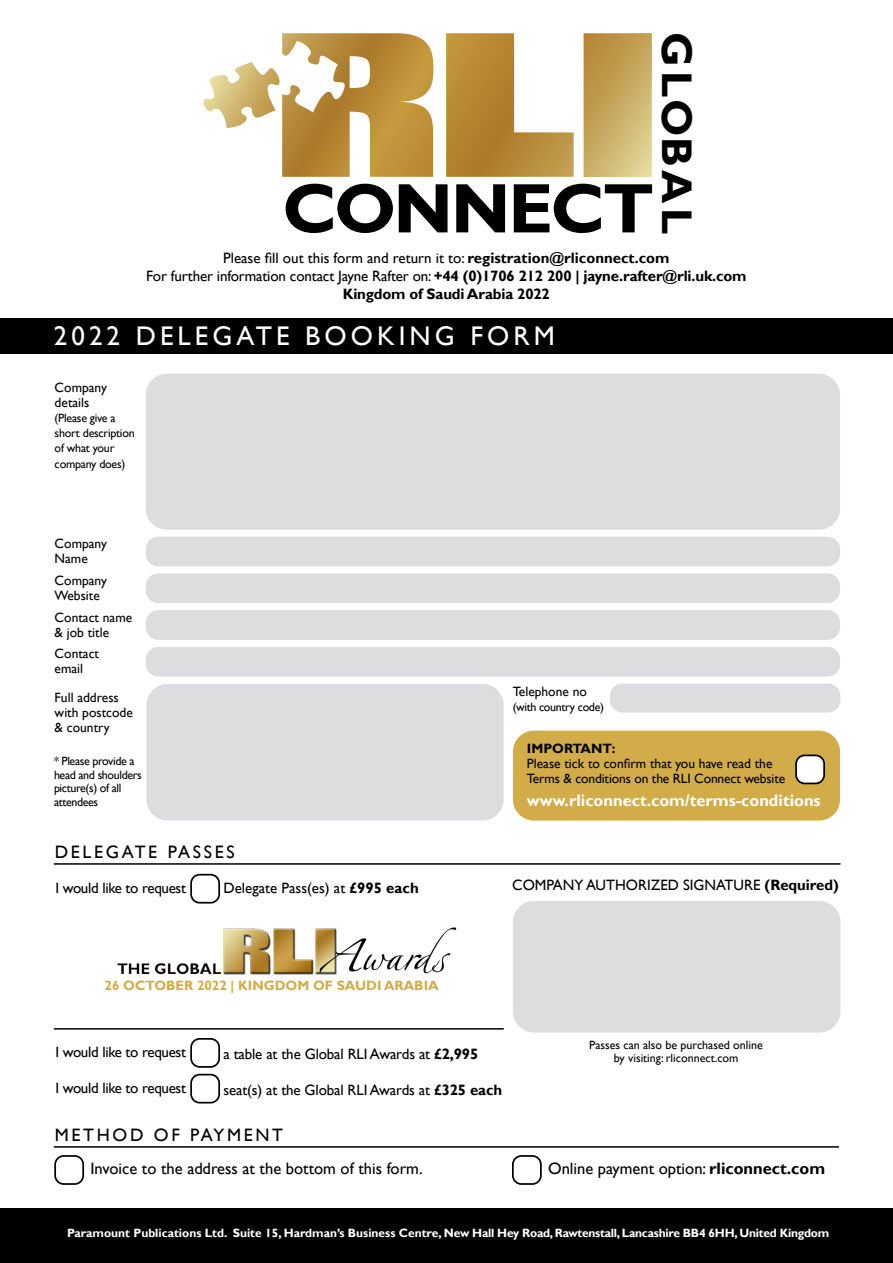
<style>
.page{position:relative;width:893px;height:1263px;background:#fff}
.page>*{position:absolute;margin:0;border:0;box-sizing:border-box;transform-origin:0 0}
.t1{font:700 70.5px "Gill Sans";letter-spacing:-.03em;color:#000}
.t2{font:700 42.9px "Gill Sans";letter-spacing:.065em;color:#000}
.t3{font:27px "Gill Sans";letter-spacing:.15em;color:#fff}
.t4{font:18px "Gill Sans";letter-spacing:.15em;color:#000}
.t5{font:16.5px "Gill Sans";color:#000}
.t6{font:700 16.5px "Gill Sans";color:#fff}
.t7{font:15px "Gill Sans";letter-spacing:-.01em;color:#000}
.t8{font:700 15px/18px "Gill Sans";letter-spacing:-.01em;color:#000;text-align:center}
.t9{font:13.5px/15px "Gill Sans";color:#000}
.t10{font:700 13.5px "Gill Sans";color:#d1ac49}
.t11{font:700 13.5px "Gill Sans";color:#000}
.t12{font:12px/15px "Gill Sans";letter-spacing:-.02em;color:#000}
.t13{font:700 12px "Gill Sans";letter-spacing:-.02em;color:#fff}
.t14{font:12px/13.5px "Gill Sans";color:#000;text-align:center}
.s1{font-weight:400}
.s2{font-weight:700}
</style>
<div class="page">
<div style="left:146px;top:374px;width:694px;height:156px;background:#dcddde;border-radius:21px"></div>
<div style="left:0;top:1209px;width:893px;height:54px;background:#000"></div>
<div style="left:0;top:318px;width:893px;height:36px;background:#000"></div>
<div style="left:146px;top:537px;width:694px;height:29px;background:#dcddde;border-radius:13px"></div>
<div style="left:146px;top:573px;width:694px;height:30px;background:#dcddde;border-radius:13px"></div>
<div style="left:146px;top:610px;width:694px;height:30px;background:#dcddde;border-radius:13px"></div>
<div style="left:146px;top:647px;width:694px;height:30px;background:#dcddde;border-radius:13px"></div>
<div style="left:513px;top:731px;width:327px;height:90px;background:#d1ac49;border-radius:21px"></div>
<div style="left:796px;top:755px;width:28px;height:28px;background:#fff;border-radius:9px"></div>
<div style="left:795px;top:754px;width:30px;height:30px;border:2px solid #000;border-radius:9px"></div>
<div style="left:146px;top:684px;width:358px;height:137px;background:#dcddde;border-radius:21px"></div>
<div style="left:610px;top:683px;width:230px;height:30px;background:#dcddde;border-radius:13px"></div>
<hr style="left:54px;top:863px;width:786px;height:2px;background:#000">
<div style="left:513px;top:901px;width:327px;height:131px;background:#dcddde;border-radius:21px"></div>
<hr style="left:54px;top:1146px;width:785px;height:2px;background:#000">
<div style="left:54px;top:1155px;width:30px;height:30px;border:2px solid #000;border-radius:9px"></div>
<div style="left:512px;top:1155px;width:30px;height:30px;border:2px solid #000;border-radius:9px"></div>
<div style="left:190px;top:874px;width:30px;height:29px;border:2px solid #000;border-radius:9px"></div>
<div style="left:190px;top:1038px;width:30px;height:30px;border:2px solid #000;border-radius:9px"></div>
<div style="left:190px;top:1074px;width:30px;height:29px;border:2px solid #000;border-radius:9px"></div>
<hr style="left:54px;top:1028px;width:450px;height:1px;background:#000">
<img style="left:117px;top:927px;width:340px;height:48px">
<svg style="left:203px;top:33px;width:449px;height:144px"></svg>
<h1 class="t1" style="left:283px;top:165px;width:372px">CONNECT</h1>
<h2 class="t2" style="left:702px;top:32px;width:204px;rotate:90deg">GLOBAL</h2>
<p class="t8" style="left:146px;top:250px;width:602px"><span class="s1">Please fill out this form and return it to:</span> registration@rliconnect.com<br><span class="s1">For further information contact Jayne Rafter on:</span> +44 (0)1706 212 200 | jayne.rafter@rli.uk.com<br>Kingdom of Saudi Arabia 2022</p>
<h3 class="t3" style="left:54px;top:320px;width:502px">2022 DELEGATE BOOKING FORM</h3>
<p class="t9" style="left:55px;top:381px;width:54px">Company details</p>
<p class="t12" style="left:55px;top:411px;width:82px">(Please give a short description of what your company does)</p>
<p class="t9" style="left:55px;top:536px;width:54px">Company<br>Name</p>
<p class="t9" style="left:55px;top:573px;width:54px">Company<br>Website</p>
<p class="t9" style="left:55px;top:610px;width:79px">Contact name &amp; job title</p>
<p class="t9" style="left:55px;top:647px;width:46px">Contact email</p>
<p class="t9" style="left:55px;top:690px;width:80px">Full address with postcode &amp; country</p>
<p class="t12" style="left:54px;top:755px;width:89px;line-height:13.5px">* Please provide a head and shoulders picture(s) of all attendees</p>
<p class="t4" style="left:55px;top:841px;width:181px">DELEGATE PASSES</p>
<p class="t7" style="left:56px;top:879px;width:132px">I would like to request</p>
<p class="t7" style="left:223px;top:879px;width:197px">Delegate Pass(es) at <span class="s2">£995 each</span></p>
<p class="t9" style="left:513px;top:684px;width:76px">Telephone no</p>
<p class="t12" style="left:513px;top:699px;width:93px">(with country code)</p>
<p class="t11" style="left:527px;top:740px;width:90px">IMPORTANT:</p>
<p class="t9" style="left:527px;top:756px;width:260px">Please tick to confirm that you have read the<br>Terms &amp; conditions on the RLI Connect website</p>
<p class="t6" style="left:527px;top:791px;width:295px">www.rliconnect.com/terms-conditions</p>
<p class="t7" style="left:512px;top:876px;width:328px">COMPANY AUTHORIZED SIGNATURE <span class="s2">(Required)</span></p>
<p class="t10" style="left:105px;top:978px;width:336px">26 OCTOBER 2022 | KINGDOM OF SAUDI ARABIA</p>
<p class="t7" style="left:56px;top:1043px;width:132px">I would like to request</p>
<p class="t7" style="left:223px;top:1045px;width:256px">a table at the Global RLI Awards at <span class="s2">£2,995</span></p>
<p class="t7" style="left:56px;top:1079px;width:132px">I would like to request</p>
<p class="t7" style="left:223px;top:1081px;width:280px">seat(s) at the Global RLI Awards at <span class="s2">£325 each</span></p>
<p class="t14" style="left:589px;top:1038px;width:175px">Passes can also be purchased online by visiting: rliconnect.com</p>
<p class="t4" style="left:55px;top:1124px;width:230px">METHOD OF PAYMENT</p>
<p class="t5" style="left:90px;top:1159px;width:334px">Invoice to the address at the bottom of this form.</p>
<p class="t5" style="left:548px;top:1159px;width:279px">Online payment option: <span class="s2">rliconnect.com</span></p>
<p class="t13" style="left:67px;top:1226px;width:764px">Paramount Publications Ltd. Suite 15, Hardman’s Business Centre, New Hall Hey Road, Rawtenstall, Lancashire BB4 6HH, United Kingdom</p>
</div>
